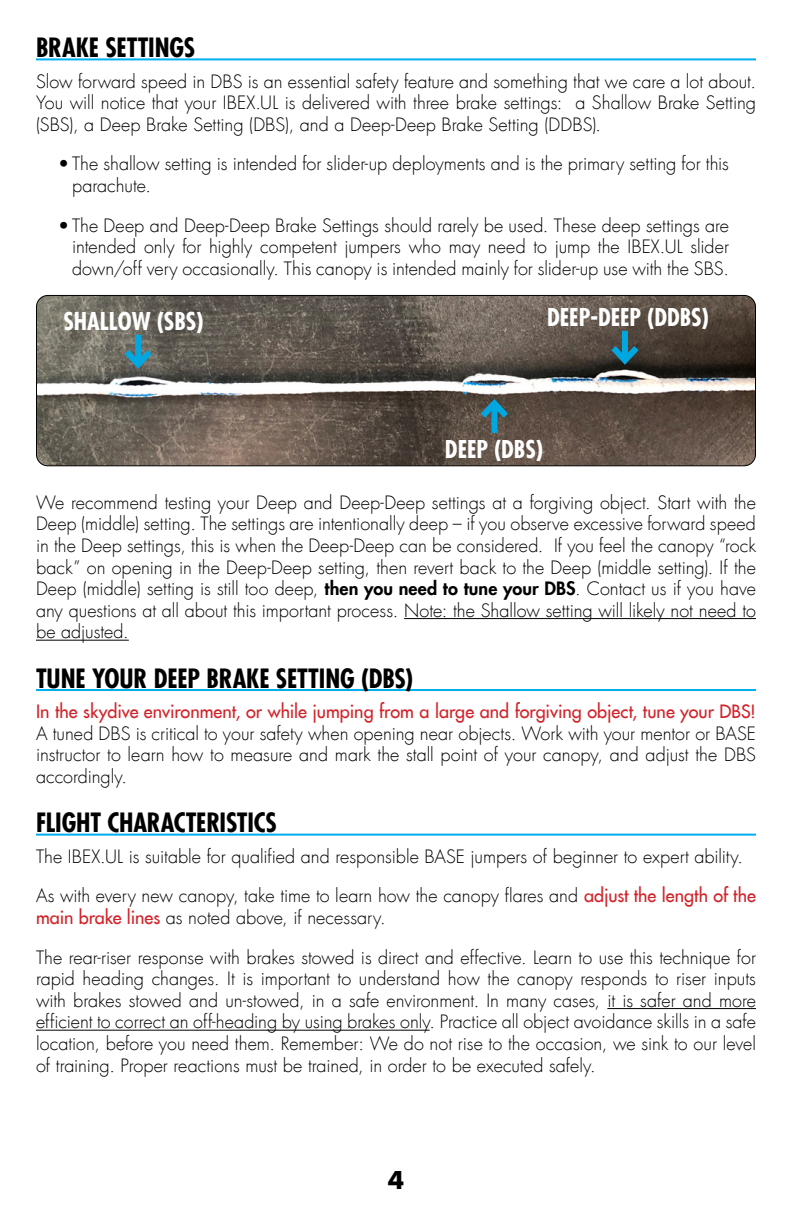
<style>
.page{position:relative;width:792px;height:1224px;background:#fff}
.page>*{position:absolute;margin:0;border:0;box-sizing:border-box;transform-origin:0 0}
.Section_Header{font:700 condensed 26px "Futura LT";letter-spacing:-.005em;color:#000}
.t1{font:700 condensed 24px "Futura LT";color:#fff}
.t2{font:700 24px "Futura LT";color:#000}
.Body{font:300 18px/21.6px "Futura LT";color:#000;text-align:justify}
.s1{font-weight:800}
.s2{font-weight:400;color:#d2232a}
</style>
<div class="page">
<img style="left:36px;top:295px;width:720px;height:171px">
<div style="left:36px;top:295px;width:720px;height:171px;border:1px solid #000;border-radius:11px"></div>
<hr style="left:36px;top:58px;width:720px;height:2px;background:#00aeef">
<hr style="left:404px;top:618px;width:352px;height:1px;background:#000">
<hr style="left:36px;top:640px;width:93px;height:1px;background:#000">
<hr style="left:36px;top:689px;width:720px;height:2px;background:#00aeef">
<hr style="left:36px;top:834px;width:720px;height:2px;background:#00aeef">
<hr style="left:607px;top:1008px;width:149px;height:1px;background:#000">
<hr style="left:36px;top:1030px;width:394px;height:1px;background:#000">
<div style="left:622px;top:331px;width:6px;height:29px;background:#00a7e1"></div>
<svg style="left:605px;top:340px;width:40px;height:29px"></svg>
<div style="left:135px;top:335px;width:6px;height:29px;background:#00a7e1"></div>
<svg style="left:118px;top:344px;width:40px;height:29px"></svg>
<div style="left:491px;top:403px;width:6px;height:30px;background:#00a7e1"></div>
<svg style="left:475px;top:395px;width:39px;height:29px"></svg>
<p class="Section_Header" style="left:36px;top:31px;width:161px">BRAKE SETTINGS</p>
<p class="Body" style="left:36px;top:71px;width:722px">Slow forward speed in DBS is an essential safety feature and something that we care a lot about.<br>You will notice that your IBEX.UL is delivered with three brake settings: a Shallow Brake Setting (SBS), a Deep Brake Setting (DBS), and a Deep-Deep Brake Setting (DDBS).</p>
<p class="Body" style="left:72px;top:154px;width:659px;text-indent:-14px">• The shallow setting is intended for slider-up deployments and is the primary setting for this parachute.</p>
<p class="Body" style="left:72px;top:215px;width:659px;text-indent:-14px">• The Deep and Deep-Deep Brake Settings should rarely be used. These deep settings are intended only for highly competent jumpers who may need to jump the IBEX.UL slider down/off very occasionally. This canopy is intended mainly for slider-up use with the SBS.</p>
<p class="t1" style="left:63px;top:306px;width:142px">SHALLOW (SBS)</p>
<p class="t1" style="left:547px;top:302px;width:163px">DEEP-DEEP (DDBS)</p>
<p class="t1" style="left:445px;top:434px;width:100px">DEEP (DBS)</p>
<p class="Body" style="left:36px;top:492px;width:722px">We recommend testing your Deep and Deep-Deep settings at a forgiving object. Start with the Deep (middle) setting. The settings are intentionally deep – if you observe excessive forward speed in the Deep settings, this is when the Deep-Deep can be considered. If you feel the canopy “rock back” on opening in the Deep-Deep setting, then revert back to the Deep (middle setting). If the Deep (middle) setting is still too deep, <span class="s1">then you need to tune your DBS</span>. Contact us if you have any questions at all about this important process. Note: the Shallow setting will likely not need to be adjusted.</p>
<p class="Section_Header" style="left:36px;top:662px;width:379px">TUNE YOUR DEEP BRAKE SETTING (DBS)</p>
<p class="Body" style="left:36px;top:701px;width:722px"><span class="s2">In the skydive environment, or while jumping from a large and forgiving object, tune your DBS!<br></span>A tuned DBS is critical to your safety when opening near objects. Work with your mentor or BASE instructor to learn how to measure and mark the stall point of your canopy, and adjust the DBS accordingly.</p>
<p class="Section_Header" style="left:36px;top:806px;width:242px">FLIGHT CHARACTERISTICS</p>
<p class="Body" style="left:36px;top:846px;width:709px">The IBEX.UL is suitable for qualified and responsible BASE jumpers of beginner to expert ability.</p>
<p class="Body" style="left:36px;top:886px;width:721px">As with every new canopy, take time to learn how the canopy flares and <span class="s2">adjust the length of the main brake lines</span> as noted above, if necessary.</p>
<p class="Body" style="left:36px;top:947px;width:722px">The rear-riser response with brakes stowed is direct and effective. Learn to use this technique for rapid heading changes. It is important to understand how the canopy responds to riser inputs with brakes stowed and un-stowed, in a safe environment. In many cases, it is safer and more efficient to correct an off-heading by using brakes only. Practice all object avoidance skills in a safe location, before you need them. Remember: We do not rise to the occasion, we sink to our level of training. Proper reactions must be trained, in order to be executed safely.</p>
<p class="t2" style="left:388px;top:1164px;width:18px">4</p>
</div>
